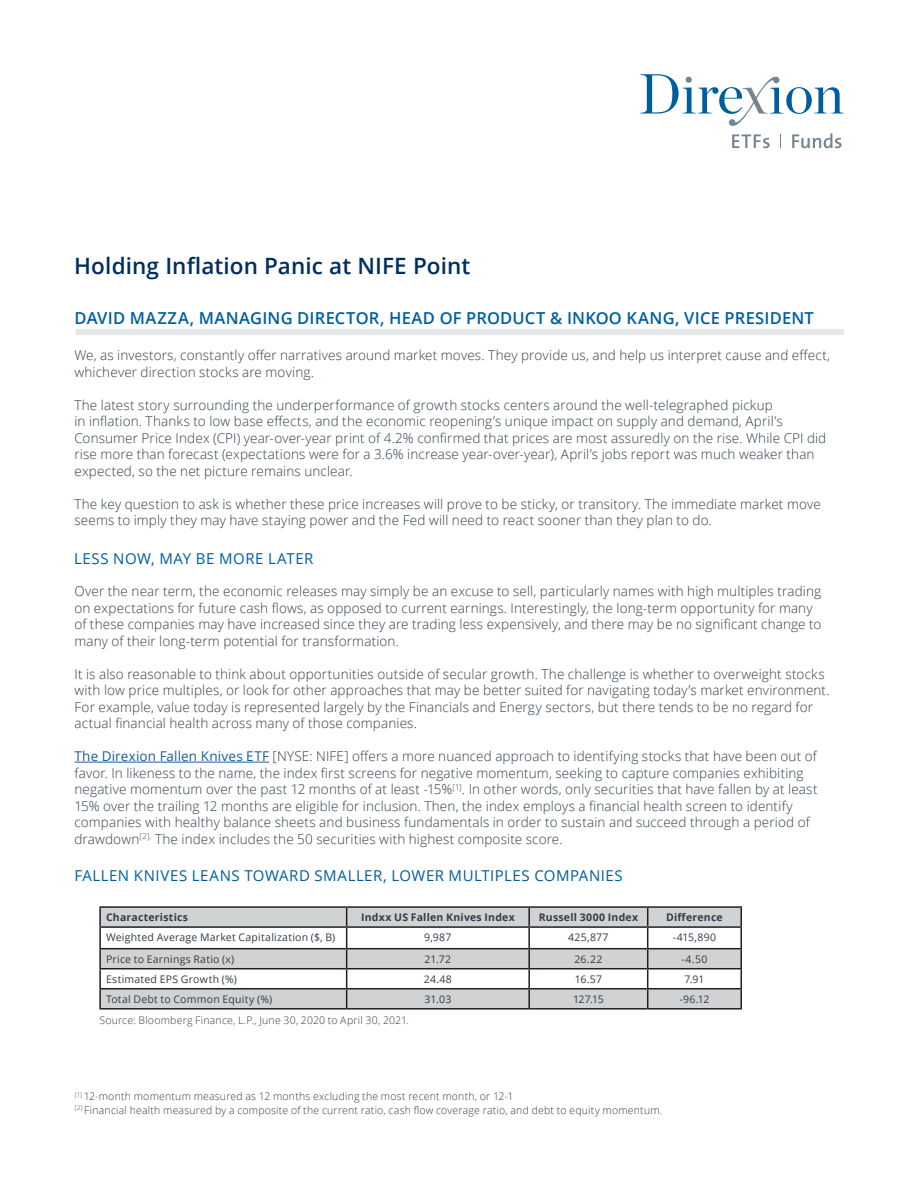
<style>
.page{position:relative;width:918px;height:1188px;background:#fff}
.page>*{position:absolute;margin:0;border:0;box-sizing:border-box;transform-origin:0 0}
.Level_A__copy{font:600 22.5px "Open Sans";letter-spacing:.005em;color:#002e5e}
.Level_A{font:600 16.5px "Open Sans";letter-spacing:.01em;color:#005e9e}
.Sidebar_header{font:15px "Open Sans";letter-spacing:.035em;color:#005e9e}
.Body{font:300 13.5px/16.5px "Open Sans";letter-spacing:.01em;color:#323d48}
.t1{font:300 10.5px "Open Sans";letter-spacing:.02em;color:#323d48}
.t2{font:10.5px "Open Sans";letter-spacing:.02em;color:#323d48}
.t3{font:700 10.5px "Open Sans";letter-spacing:.02em;color:#323d48}
.s1{font-weight:400;color:#175d9e}
</style>
<div class="page">
<div style="left:76px;top:329px;width:768px;height:6px;background:#e6e7e9"></div>
<svg style="left:640px;top:74px;width:204px;height:52px"></svg>
<svg style="left:732px;top:134px;width:38px;height:14px"></svg>
<svg style="left:792px;top:133px;width:50px;height:15px"></svg>
<hr style="left:74px;top:762px;width:195px;height:1px;background:#175d9e">
<svg style="left:101px;top:908px;width:639px;height:100px;fill:#d1d2d4"></svg>
<hr style="left:99px;top:906px;width:248px;height:2px;background:#231f20">
<svg style="left:99px;top:908px;width:2px;height:18px"></svg>
<hr style="left:347px;top:906px;width:182px;height:2px;background:#231f20">
<hr style="left:529px;top:906px;width:119px;height:2px;background:#231f20">
<svg style="left:528px;top:908px;width:2px;height:18px"></svg>
<hr style="left:648px;top:906px;width:94px;height:2px;background:#231f20">
<svg style="left:740px;top:908px;width:2px;height:18px"></svg>
<hr style="left:99px;top:926px;width:248px;height:2px;background:#231f20">
<hr style="left:99px;top:928px;width:2px;height:20px;background:#231f20">
<hr style="left:347px;top:926px;width:182px;height:2px;background:#231f20">
<hr style="left:529px;top:926px;width:119px;height:2px;background:#231f20">
<hr style="left:528px;top:928px;width:2px;height:20px;background:#231f20">
<hr style="left:648px;top:926px;width:94px;height:2px;background:#231f20">
<hr style="left:740px;top:928px;width:2px;height:20px;background:#231f20">
<hr style="left:99px;top:948px;width:248px;height:1px;background:#231f20">
<hr style="left:347px;top:948px;width:182px;height:1px;background:#231f20">
<hr style="left:529px;top:948px;width:119px;height:1px;background:#231f20">
<hr style="left:648px;top:948px;width:94px;height:1px;background:#231f20">
<hr style="left:99px;top:968px;width:248px;height:1px;background:#231f20">
<hr style="left:347px;top:968px;width:182px;height:1px;background:#231f20">
<hr style="left:529px;top:968px;width:119px;height:1px;background:#231f20">
<hr style="left:648px;top:968px;width:94px;height:1px;background:#231f20">
<hr style="left:99px;top:988px;width:248px;height:2px;background:#231f20">
<svg style="left:99px;top:949px;width:2px;height:59px"></svg>
<hr style="left:347px;top:988px;width:182px;height:2px;background:#231f20">
<svg style="left:346px;top:908px;width:1px;height:100px"></svg>
<hr style="left:529px;top:988px;width:119px;height:2px;background:#231f20">
<svg style="left:528px;top:949px;width:2px;height:59px"></svg>
<hr style="left:648px;top:988px;width:94px;height:2px;background:#231f20">
<svg style="left:647px;top:908px;width:1px;height:100px"></svg>
<svg style="left:740px;top:949px;width:2px;height:59px"></svg>
<hr style="left:99px;top:1008px;width:248px;height:2px;background:#231f20">
<hr style="left:347px;top:1008px;width:182px;height:2px;background:#231f20">
<hr style="left:529px;top:1008px;width:119px;height:2px;background:#231f20">
<hr style="left:648px;top:1008px;width:94px;height:2px;background:#231f20">
<p class="Level_A__copy" style="left:74px;top:250px;width:398px">Holding Inflation Panic at NIFE Point</p>
<p class="Level_A" style="left:75px;top:307px;width:741px">DAVID MAZZA, MANAGING DIRECTOR, HEAD OF PRODUCT &amp; INKOO KANG, VICE PRESIDENT</p>
<p class="Body" style="left:74px;top:347px;width:757px">We, as investors, constantly offer narratives around market moves. They provide us, and help us interpret cause and effect, whichever direction stocks are moving.</p>
<p class="Body" style="left:74px;top:396px;width:753px">The latest story surrounding the underperformance of growth stocks centers around the well-telegraphed pickup<br>in inflation. Thanks to low base effects, and the economic reopening’s unique impact on supply and demand, April’s Consumer Price Index (CPI) year-over-year print of 4.2% confirmed that prices are most assuredly on the rise. While CPI did rise more than forecast (expectations were for a 3.6% increase year-over-year), April’s jobs report was much weaker than expected, so the net picture remains unclear.</p>
<p class="Body" style="left:74px;top:495px;width:748px">The key question to ask is whether these price increases will prove to be sticky, or transitory. The immediate market move seems to imply they may have staying power and the Fed will need to react sooner than they plan to do.</p>
<p class="Sidebar_header" style="left:74px;top:548px;width:241px">LESS NOW, MAY BE MORE LATER</p>
<p class="Body" style="left:74px;top:583px;width:749px">Over the near term, the economic releases may simply be an excuse to sell, particularly names with high multiples trading on expectations for future cash flows, as opposed to current earnings. Interestingly, the long-term opportunity for many of these companies may have increased since they are trading less expensively, and there may be no significant change to many of their long-term potential for transformation.</p>
<p class="Body" style="left:74px;top:665px;width:757px">It is also reasonable to think about opportunities outside of secular growth. The challenge is whether to overweight stocks with low price multiples, or look for other approaches that may be better suited for navigating today’s market environment.<br>For example, value today is represented largely by the Financials and Energy sectors, but there tends to be no regard for actual financial health across many of those companies.</p>
<p class="Body" style="left:74px;top:748px;width:745px"><span class="s1">The Direxion Fallen Knives ETF</span> [NYSE: NIFE] offers a more nuanced approach to identifying stocks that have been out of favor. In likeness to the name, the index first screens for negative momentum, seeking to capture companies exhibiting negative momentum over the past 12 months of at least -15%<sup>[1]</sup>. In other words, only securities that have fallen by at least 15% over the trailing 12 months are eligible for inclusion. Then, the index employs a financial health screen to identify companies with healthy balance sheets and business fundamentals in order to sustain and succeed through a period of drawdown<sup>[2].</sup> The index includes the 50 securities with highest composite score.</p>
<p class="Sidebar_header" style="left:74px;top:865px;width:550px">FALLEN KNIVES LEANS TOWARD SMALLER, LOWER MULTIPLES COMPANIES</p>
<p class="t3" style="left:106px;top:910px;width:83px">Characteristics</p>
<p class="t3" style="left:361px;top:910px;width:155px">Indxx US Fallen Knives Index</p>
<p class="t3" style="left:539px;top:910px;width:101px">Russell 3000 Index</p>
<p class="t3" style="left:666px;top:910px;width:58px">Difference</p>
<p class="t2" style="left:106px;top:930px;width:231px">Weighted Average Market Capitalization ($, B)</p>
<p class="t2" style="left:424px;top:930px;width:29px">9,987</p>
<p class="t2" style="left:568px;top:930px;width:42px">425,877</p>
<p class="t2" style="left:673px;top:930px;width:45px">-415,890</p>
<p class="t2" style="left:106px;top:952px;width:130px">Price to Earnings Ratio (x)</p>
<p class="t2" style="left:425px;top:952px;width:28px">21.72</p>
<p class="t2" style="left:574px;top:952px;width:30px">26.22</p>
<p class="t2" style="left:682px;top:952px;width:27px">-4.50</p>
<p class="t2" style="left:106px;top:972px;width:132px">Estimated EPS Growth (%)</p>
<p class="t2" style="left:424px;top:972px;width:30px">24.48</p>
<p class="t2" style="left:575px;top:972px;width:29px">16.57</p>
<p class="t2" style="left:684px;top:972px;width:22px">7.91</p>
<p class="t2" style="left:106px;top:992px;width:168px">Total Debt to Common Equity (%)</p>
<p class="t2" style="left:424px;top:992px;width:28px">31.03</p>
<p class="t2" style="left:573px;top:992px;width:32px">127.15</p>
<p class="t2" style="left:679px;top:992px;width:32px">-96.12</p>
<p class="t1" style="left:99px;top:1013px;width:311px">Source: Bloomberg Finance, L.P., June 30, 2020 to April 30, 2021.</p>
<p class="t1" style="left:75px;top:1089px;width:440px"><sup>[1]</sup> 12-month momentum measured as 12 months excluding the most recent month, or 12-1</p>
<p class="t1" style="left:75px;top:1103px;width:589px"><sup>[2]</sup> Financial health measured by a composite of the current ratio, cash flow coverage ratio, and debt to equity momentum.</p>
</div>
